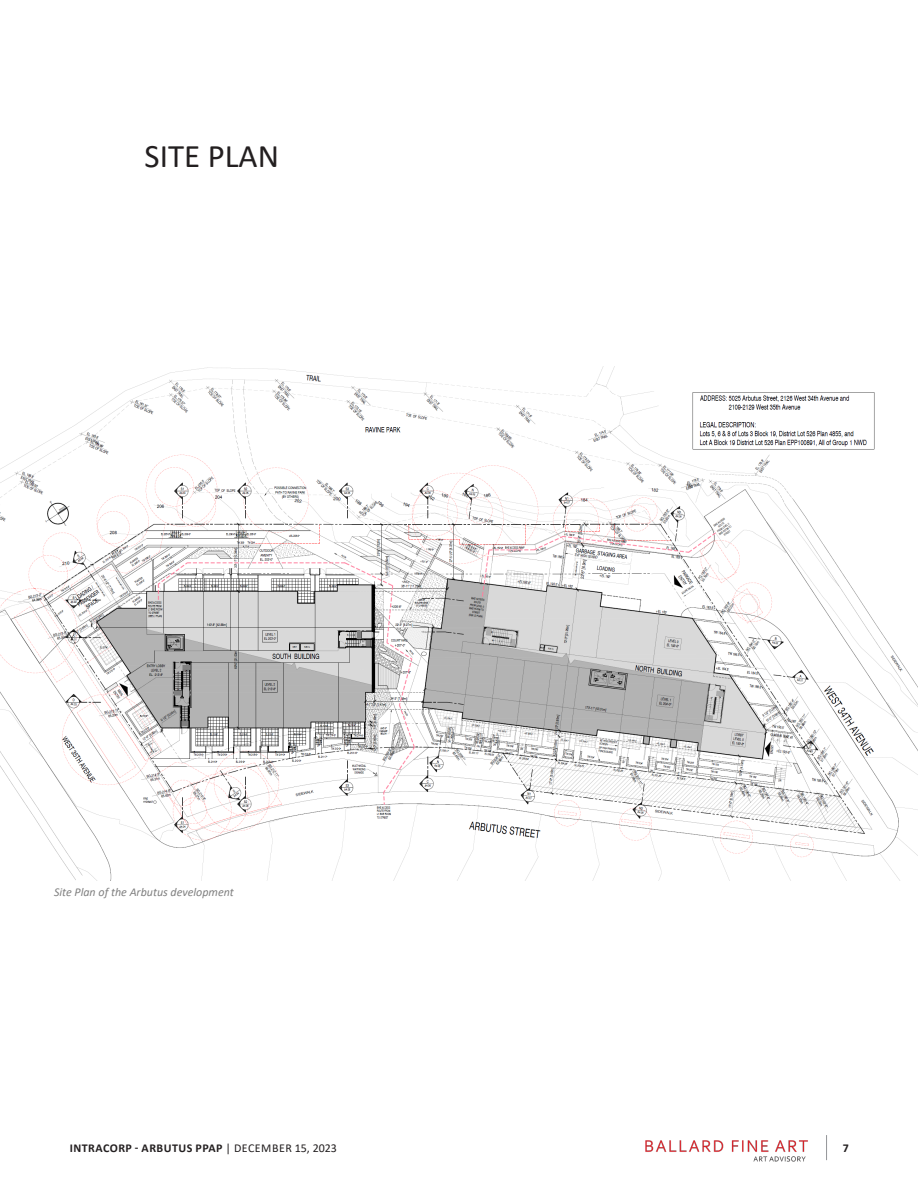
<style>
.page{position:relative;width:918px;height:1188px;background:#fff}
.page>*{position:absolute;margin:0;border:0;box-sizing:border-box;transform-origin:0 0}
.t1{font:33px "Calibri";color:#231f20}
.t2{font:700 12px "Calibri";letter-spacing:.04em;color:#231f20}
.Image_Caption{font:italic 12px "Calibri";color:#808080}
.s1{font-weight:400}
</style>
<div class="page">
<img style="left:645px;top:1140px;width:163px;height:22px">
<svg style="left:826px;top:1135px;width:1px;height:25px"></svg>
<img style="left:0;top:367px;width:918px;height:513px">
<p class="t1" style="left:145px;top:133px;width:136px">SITE PLAN</p>
<p class="Image_Caption" style="left:54px;top:884px;width:181px">Site Plan of the Arbutus development</p>
<p class="t2" style="left:70px;top:1140px;width:269px">INTRACORP - ARBUTUS PPAP <span class="s1">| DECEMBER 15, 2023</span></p>
<p class="t2" style="left:843px;top:1140px;width:8px">7</p>
</div>
